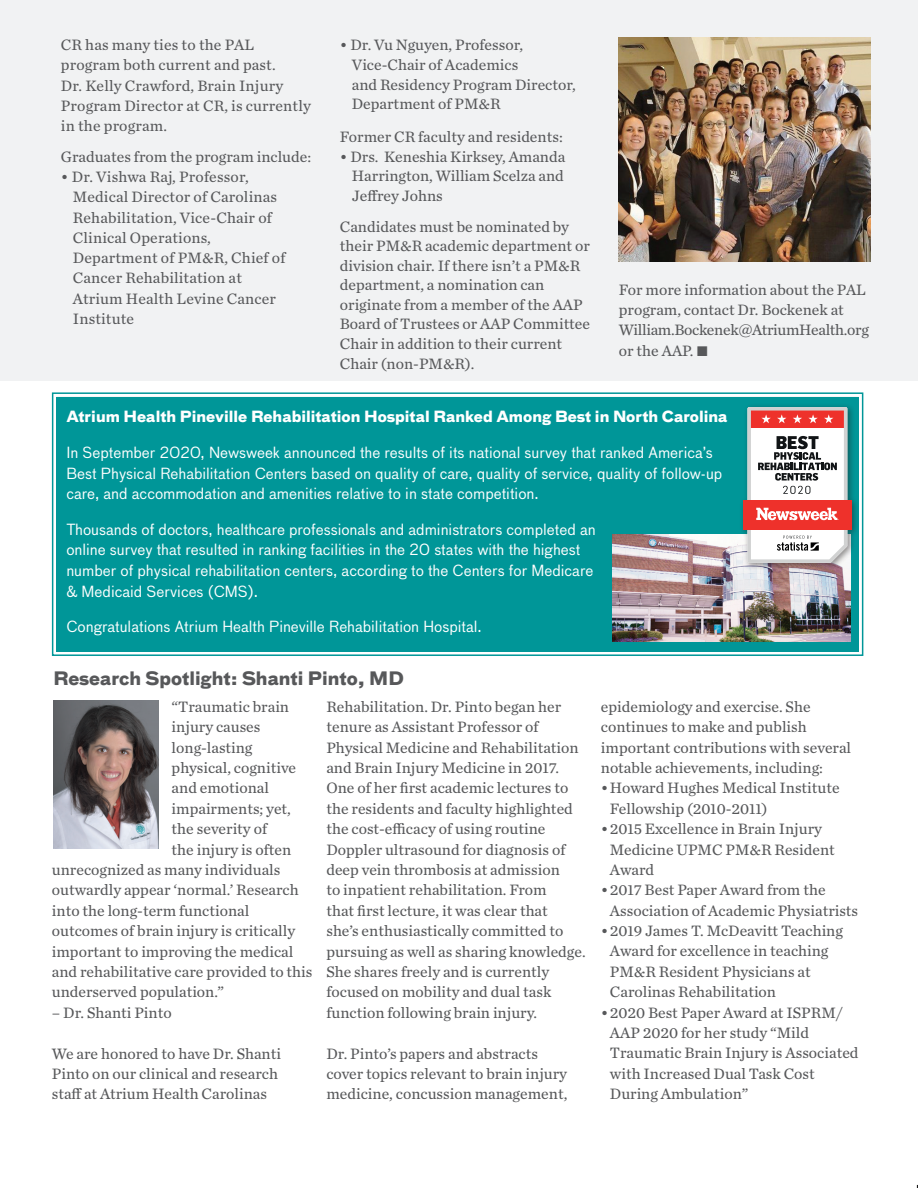
<style>
.page{position:relative;width:918px;height:1188px;background:#fff}
.page>*{position:absolute;margin:0;border:0;box-sizing:border-box;transform-origin:0 0}
.t1{font:700 18px "Bau Pro";color:#57585a}
.t2{font:15.75px/20.4px "Chronicle Text G2";color:#57585a}
.t3{font:15px/20.7px "Bau Pro";color:#fff}
.t4{font:700 15px "Bau Pro";color:#fff}
</style>
<div class="page">
<div style="left:0;top:0;width:918px;height:380px;background:#f1f2f3"></div>
<div style="left:51px;top:392px;width:813px;height:264px;background:#009698"></div>
<div style="left:56px;top:397px;width:803px;height:254px;border:4px solid #009698"></div>
<img style="left:619px;top:37px;width:252px;height:225px">
<img style="left:53px;top:700px;width:105px;height:148px">
<img style="left:613px;top:535px;width:238px;height:106px">
<div style="left:739px;top:403px;width:120px;height:167px;background:#231f20;opacity:.5"></div>
<div style="left:743px;top:500px;width:109px;height:30px;background:#ee312b"></div>
<svg style="left:747px;top:407px;width:100px;height:156px"></svg>
<p class="t2" style="left:61px;top:34px;width:252px">CR has many ties to the PAL program both current and past.<br>Dr. Kelly Crawford, Brain Injury<br>Program Director at CR, is currently in the program.</p>
<p class="t2" style="left:61px;top:145px;width:252px">Graduates from the program include:</p>
<p class="t2" style="left:73px;top:166px;width:214px;text-indent:-12px">• Dr. Vishwa Raj, Professor,<br>Medical Director of Carolinas<br>Rehabilitation, Vice-Chair of<br>Clinical Operations,<br>Department of PM&amp;R, Chief of<br>Cancer Rehabilitation at<br>Atrium Health Levine Cancer<br>Institute</p>
<p class="t2" style="left:352px;top:34px;width:226px;line-height:19.8px;text-indent:-12px">• Dr. Vu Nguyen, Professor,<br>Vice-Chair of Academics<br>and Residency Program Director,<br>Department of PM&amp;R</p>
<p class="t2" style="left:340px;top:126px;width:224px">Former CR faculty and residents:</p>
<p class="t2" style="left:352px;top:146px;width:215px;line-height:19.5px;text-align:justify;text-indent:-12px">• Drs. Keneshia Kirksey, Amanda Harrington, William Scelza and Jeffrey Johns</p>
<p class="t2" style="left:340px;top:216px;width:252px;line-height:19.6px">Candidates must be nominated by their PM&amp;R academic department or division chair. If there isn’t a PM&amp;R department, a nomination can originate from a member of the AAP<br>Board of Trustees or AAP Committee<br>Chair in addition to their current<br>Chair (non-PM&amp;R).</p>
<p class="t2" style="left:619px;top:279px;width:252px">For more information about the PAL program, contact Dr. Bockenek at<br>William.Bockenek@AtriumHealth.org or the AAP. •</p>
<p class="t4" style="left:66px;top:404px;width:663px">Atrium Health Pineville Rehabilitation Hospital Ranked Among Best in North Carolina</p>
<p class="t3" style="left:66px;top:441px;width:658px">In September 2020, Newsweek announced the results of its national survey that ranked America’s<br>Best Physical Rehabilitation Centers based on quality of care, quality of service, quality of follow-up care, and accommodation and amenities relative to in state competition.</p>
<p class="t3" style="left:66px;top:518px;width:531px">Thousands of doctors, healthcare professionals and administrators completed an online survey that resulted in ranking facilities in the 20 states with the highest number of physical rehabilitation centers, according to the Centers for Medicare &amp; Medicaid Services (CMS).</p>
<p class="t3" style="left:66px;top:616px;width:417px">Congratulations Atrium Health Pineville Rehabilitation Hospital.</p>
<p class="t1" style="left:53px;top:663px;width:352px">Research Spotlight: Shanti Pinto, MD</p>
<p class="t2" style="left:172px;top:696px;width:119px">“Traumatic brain</p>
<p class="t2" style="left:172px;top:716px;width:90px">injury causes</p>
<p class="t2" style="left:172px;top:736px;width:82px">long-lasting</p>
<p class="t2" style="left:172px;top:757px;width:126px">physical, cognitive</p>
<p class="t2" style="left:172px;top:777px;width:99px">and emotional</p>
<p class="t2" style="left:172px;top:798px;width:121px">impairments; yet,</p>
<p class="t2" style="left:172px;top:818px;width:97px">the severity of</p>
<p class="t2" style="left:172px;top:838px;width:121px">the injury is often</p>
<p class="t2" style="left:52px;top:859px;width:230px">unrecognized as many individuals</p>
<p class="t2" style="left:52px;top:879px;width:248px">outwardly appear ‘normal.’ Research</p>
<p class="t2" style="left:52px;top:900px;width:199px">into the long-term functional</p>
<p class="t2" style="left:52px;top:920px;width:245px">outcomes of brain injury is critically</p>
<p class="t2" style="left:52px;top:940px;width:243px">important to improving the medical</p>
<p class="t2" style="left:52px;top:961px;width:262px">and rehabilitative care provided to this</p>
<p class="t2" style="left:52px;top:981px;width:174px">underserved population.”</p>
<p class="t2" style="left:52px;top:1002px;width:121px">– Dr. Shanti Pinto</p>
<p class="t2" style="left:52px;top:1042px;width:231px">We are honored to have Dr. Shanti<br>Pinto on our clinical and research staff at Atrium Health Carolinas</p>
<p class="t2" style="left:326px;top:696px;width:261px">Rehabilitation. Dr. Pinto began her tenure as Assistant Professor of Physical Medicine and Rehabilitation and Brain Injury Medicine in 2017.<br>One of her first academic lectures to the residents and faculty highlighted the cost-efficacy of using routine Doppler ultrasound for diagnosis of deep vein thrombosis at admission<br>to inpatient rehabilitation. From<br>that first lecture, it was clear that<br>she’s enthusiastically committed to pursuing as well as sharing knowledge.<br>She shares freely and is currently focused on mobility and dual task function following brain injury.</p>
<p class="t2" style="left:326px;top:1042px;width:242px">Dr. Pinto’s papers and abstracts cover topics relevant to brain injury medicine, concussion management,</p>
<p class="t2" style="left:601px;top:695px;width:252px">epidemiology and exercise. She continues to make and publish important contributions with several notable achievements, including:</p>
<p class="t2" style="left:610px;top:777px;width:231px;text-indent:-9px">•Howard Hughes Medical Institute<br>Fellowship (2010-2011)</p>
<p class="t2" style="left:610px;top:818px;width:227px;text-indent:-9px">•2015 Excellence in Brain Injury<br>Medicine UPMC PM&amp;R Resident<br>Award</p>
<p class="t2" style="left:610px;top:879px;width:250px;text-indent:-9px">•2017 Best Paper Award from the<br>Association of Academic Physiatrists</p>
<p class="t2" style="left:610px;top:920px;width:235px;text-indent:-9px">•2019 James T. McDeavitt Teaching<br>Award for excellence in teaching<br>PM&amp;R Resident Physicians at<br>Carolinas Rehabilitation</p>
<p class="t2" style="left:610px;top:1001px;width:250px;text-indent:-9px">•2020 Best Paper Award at ISPRM/<br>AAP 2020 for her study “Mild<br>Traumatic Brain Injury is Associated with Increased Dual Task Cost<br>During Ambulation”</p>
</div>
